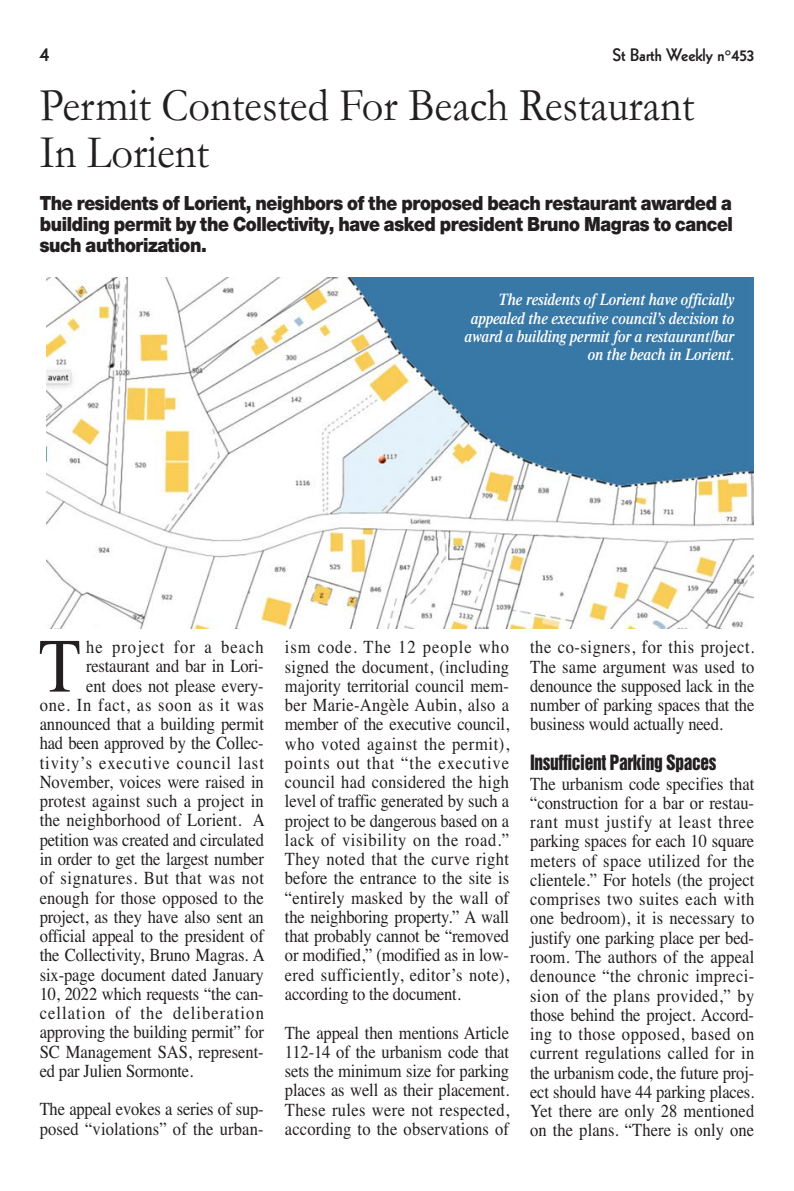
<style>
.page{position:relative;width:794px;height:1191px;background:#fff}
.page>*{position:absolute;margin:0;border:0;box-sizing:border-box;transform-origin:0 0}
.t1{font:76.48px "Times";color:#231f20;scale:.9 1}
.t2{font:47.25px/47.2px "Garamond";color:#231f20;scale:.9 1}
.t3{font:900 21px/21px "Nimbus Sans Novus T";letter-spacing:-.02em;color:#231f20;text-align:justify;scale:.9 1}
.t4{font:800 21px "Kabel";color:#231f20}
.t5{font:19.25px "Helvetica Inserat";letter-spacing:-.02em;color:#231f20;scale:.9 1}
.t6{font:18.38px/19.2px "Times";letter-spacing:-.005em;color:#231f20;text-align:justify;scale:.9 1}
.t7{font:18.38px "Times";letter-spacing:.065em;color:#231f20;scale:.9 1}
.t8{font:18.38px "Times";letter-spacing:.055em;color:#231f20;scale:.9 1}
.t9{font:18.38px "Times";letter-spacing:.015em;color:#231f20;scale:.9 1}
.t10{font:18.38px "Times";letter-spacing:.035em;color:#231f20;scale:.9 1}
.t11{font:18.38px "Times";letter-spacing:.045em;color:#231f20;scale:.9 1}
.t12{font:800 17.5px "Kabel";color:#231f20}
.t13{font:italic 600 16.62px/18.4px "Times";letter-spacing:-.01em;color:#fff;text-align:right;scale:.9 1}
</style>
<div class="page">
<img style="left:46px;top:278px;width:707px;height:351px">
<p class="t4" style="left:40px;top:46px;width:11px">4</p>
<p class="t12" style="left:612px;top:49px;width:143px">St Barth Weekly n°453</p>
<h2 class="t2" style="left:40px;top:87px;width:728px">Permit Contested For Beach Restaurant<br>In Lorient</h2>
<p class="t3" style="left:40px;top:193px;width:772px">The residents of Lorient, neighbors of the proposed beach restaurant awarded a building permit by the Collectivity, have asked president Bruno Magras to cancel such authorization.</p>
<p class="t13" style="left:465px;top:292px;width:301px">The residents of Lorient have officially appealed the executive council’s decision to award a building permit for a restaurant/bar on the beach in Lorient.</p>
<h1 class="t1" style="left:39px;top:638px;width:48px">T</h1>
<p class="t7" style="left:86px;top:640px;width:199px">he project for a beach</p>
<p class="t6" style="left:86px;top:658px;width:199px">restaurant and bar in Lori-</p>
<p class="t6" style="left:86px;top:677px;width:199px">ent does not please every-</p>
<p class="t11" style="left:40px;top:698px;width:251px">one. In fact, as soon as it was</p>
<p class="t6" style="left:40px;top:716px;width:251px">announced that a building permit</p>
<p class="t6" style="left:40px;top:735px;width:250px">had been approved by the Collec-</p>
<p class="t8" style="left:40px;top:756px;width:251px">tivity’s executive council last</p>
<p class="t6" style="left:40px;top:774px;width:251px">November, voices were raised in</p>
<p class="t9" style="left:40px;top:794px;width:251px">protest against such a project in</p>
<p class="t6" style="left:40px;top:812px;width:252px">the neighborhood of Lorient. A</p>
<p class="t6" style="left:40px;top:831px;width:251px">petition was created and circulated</p>
<p class="t6" style="left:40px;top:851px;width:251px">in order to get the largest number</p>
<p class="t10" style="left:40px;top:871px;width:251px">of signatures. But that was not</p>
<p class="t6" style="left:40px;top:889px;width:251px">enough for those opposed to the</p>
<p class="t6" style="left:40px;top:908px;width:251px">project, as they have also sent an</p>
<p class="t6" style="left:40px;top:928px;width:251px">official appeal to the president of</p>
<p class="t6" style="left:40px;top:947px;width:252px">the Collectivity, Bruno Magras. A</p>
<p class="t6" style="left:40px;top:966px;width:250px">six-page document dated January</p>
<p class="t6" style="left:40px;top:985px;width:250px">10, 2022 which requests “the can-</p>
<p class="t7" style="left:40px;top:1006px;width:251px">cellation of the deliberation</p>
<p class="t6" style="left:40px;top:1024px;width:251px">approving the building permit” for</p>
<p class="t6" style="left:40px;top:1043px;width:250px">SC Management SAS, represent-</p>
<p class="t6" style="left:40px;top:1062px;width:172px">ed par Julien Sormonte.</p>
<p class="t6" style="left:40px;top:1101px;width:250px">The appeal evokes a series of sup&shy;posed “violations” of the urban-</p>
<p class="t6" style="left:285px;top:639px;width:251px">ism code. The 12 people who signed the document, (including majority territorial council mem&shy;ber Marie-Angèle Aubin, also a member of the executive council, who voted against the permit), points out that “the executive council had considered the high level of traffic generated by such a project to be dangerous based on a lack of visibility on the road.” They noted that the curve right before the entrance to the site is “entirely masked by the wall of the neighboring property.” A wall that probably cannot be “removed or modified,” (modified as in low&shy;ered sufficiently, editor’s note), according to the document.</p>
<p class="t6" style="left:285px;top:1024px;width:251px">The appeal then mentions Article 112-14 of the urbanism code that sets the minimum size for parking places as well as their placement.<br>These rules were not respected, according to the observations of</p>
<p class="t6" style="left:530px;top:639px;width:251px">the co-signers, for this project.<br>The same argument was used to denounce the supposed lack in the number of parking spaces that the business would actually need.</p>
<p class="t5" style="left:530px;top:755px;width:209px">Insufficient Parking Spaces</p>
<p class="t6" style="left:530px;top:775px;width:251px">The urbanism code specifies that “construction for a bar or restau&shy;rant must justify at least three parking spaces for each 10 square meters of space utilized for the clientele.” For hotels (the project comprises two suites each with one bedroom), it is necessary to justify one parking place per bed&shy;room. The authors of the appeal denounce “the chronic impreci&shy;sion of the plans provided,” by those behind the project. Accord&shy;ing to those opposed, based on current regulations called for in the urbanism code, the future proj&shy;ect should have 44 parking places.<br>Yet there are only 28 mentioned on the plans. “There is only one</p>
</div>
